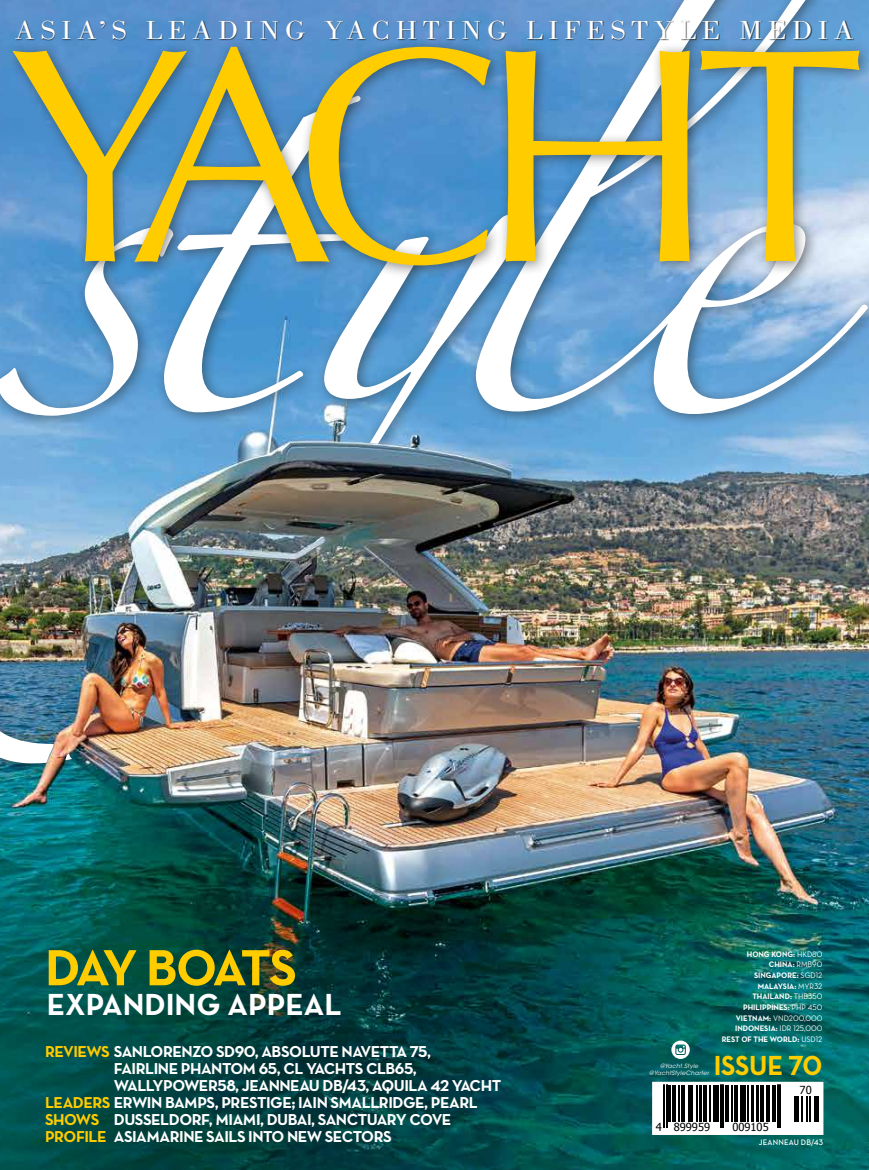
<style>
.page{position:relative;width:869px;height:1170px;background:#fff}
.page>*{position:absolute;margin:0;border:0;box-sizing:border-box;transform-origin:0 0}
.t1{font:51.62px "Neutra Text Bold Alt";letter-spacing:-.09em;color:#fc0}
.t2{font:31px "Neutra Text Bold Alt";color:#fff}
.t3{font:700 28.12px "Neutra Text";letter-spacing:-.01em;color:#fc0;scale:.95 1}
.t4{font:27px "Bodoni Std";letter-spacing:.19em;color:#fff;scale:1.11 1}
.t5{font:16.12px "Neutra Text Bold Alt";letter-spacing:-.03em;color:#fff}
.t6{font:11.12px "Tahoma";color:#000}
.t7{font:700 8.12px/10.6px "Neutra Text";color:#fff;text-align:right;scale:.95 1}
.t8{font:8.12px "Neutra Text Book Alt";color:#fff;scale:.95 1}
.t9{font:8.12px "Neutra Text Demi Alt";letter-spacing:.02em;color:#fff;scale:.95 1}
.t10{font:italic 5.88px/7.1px "ITC Avant Garde Std";letter-spacing:.04em;color:#fff;text-align:center}
.s1{color:#fc0}
.s2{font-family:"Neutra Text Book Alt";font-weight:400}
.s3{font-family:"Neutra Text";font-weight:700}
.s4{font-family:"Neutra Text Bold Alt";font-weight:400}
</style>
<div class="page">
<img style="left:0;top:777px;width:868px;height:392px">
<img style="left:0;top:816px;width:514px;height:353px">
<img style="left:0;top:0;width:868px;height:763px">
<div style="left:16px;top:20px;width:838px;height:21px;background:#1d1d1b;opacity:.7"></div>
<div style="left:5px;top:37px;width:863px;height:242px;background:#1d1d1b;opacity:.5"></div>
<svg style="left:12px;top:47px;width:847px;height:218px;background:#8ea99a"></svg>
<svg style="left:671px;top:1040px;width:18px;height:18px"></svg>
<svg style="left:654px;top:1084px;width:164px;height:47px"></svg>
<hr style="left:663px;top:1084px;width:1px;height:43px;background:#000">
<hr style="left:665px;top:1084px;width:2px;height:43px;background:#000">
<hr style="left:668px;top:1084px;width:2px;height:37px;background:#000">
<hr style="left:672px;top:1084px;width:3px;height:37px;background:#000">
<hr style="left:678px;top:1084px;width:1px;height:37px;background:#000">
<svg style="left:680px;top:1084px;width:4px;height:37px"></svg>
<hr style="left:688px;top:1084px;width:1px;height:37px;background:#000">
<hr style="left:690px;top:1084px;width:2px;height:37px;background:#000">
<hr style="left:696px;top:1084px;width:1px;height:37px;background:#000">
<hr style="left:699px;top:1084px;width:2px;height:37px;background:#000">
<svg style="left:702px;top:1084px;width:4px;height:37px"></svg>
<hr style="left:708px;top:1084px;width:2px;height:37px;background:#000">
<hr style="left:712px;top:1084px;width:1px;height:37px;background:#000">
<hr style="left:715px;top:1084px;width:3px;height:37px;background:#000">
<hr style="left:720px;top:1084px;width:1px;height:43px;background:#000">
<hr style="left:722px;top:1084px;width:1px;height:43px;background:#000">
<svg style="left:724px;top:1084px;width:4px;height:37px"></svg>
<hr style="left:731px;top:1084px;width:1px;height:37px;background:#000">
<svg style="left:733px;top:1084px;width:4px;height:37px"></svg>
<hr style="left:739px;top:1084px;width:1px;height:37px;background:#000">
<hr style="left:742px;top:1084px;width:3px;height:37px;background:#000">
<hr style="left:747px;top:1084px;width:1px;height:37px;background:#000">
<hr style="left:750px;top:1084px;width:3px;height:37px;background:#000">
<hr style="left:755px;top:1084px;width:3px;height:37px;background:#000">
<svg style="left:759px;top:1084px;width:4px;height:37px"></svg>
<hr style="left:765px;top:1084px;width:1px;height:37px;background:#000">
<hr style="left:768px;top:1084px;width:1px;height:37px;background:#000">
<svg style="left:771px;top:1084px;width:4px;height:37px"></svg>
<hr style="left:776px;top:1084px;width:1px;height:43px;background:#000">
<hr style="left:779px;top:1084px;width:1px;height:43px;background:#000">
<hr style="left:793px;top:1096px;width:2px;height:25px;background:#000">
<hr style="left:796px;top:1096px;width:2px;height:25px;background:#000">
<svg style="left:801px;top:1096px;width:8px;height:25px"></svg>
<hr style="left:813px;top:1096px;width:3px;height:25px;background:#000">
<svg style="left:817px;top:1096px;width:1px;height:25px"></svg>
<div style="left:651px;top:1081px;width:172px;height:53px;border:2px solid #fff"></div>
<img style="left:42px;top:440px;width:369px;height:358px">
<h3 class="t4" style="left:15px;top:15px;width:756px">ASIA’S LEADING YACHTING LIFESTYLE MEDIA</h3>
<h1 class="t1" style="left:45px;top:935px;width:253px">DAY BOATS</h1>
<h2 class="t2" style="left:47px;top:985px;width:296px">EXPANDING APPEAL</h2>
<p class="t5" style="left:45px;top:1041px;width:387px"><span class="s1">REVIEWS</span> SANLORENZO SD90, ABSOLUTE NAVETTA 75,</p>
<p class="t5" style="left:114px;top:1058px;width:304px">FAIRLINE PHANTOM 65, CL YACHTS CLB65,</p>
<p class="t5" style="left:114px;top:1075px;width:388px">WALLYPOWER58, JEANNEAU DB/43, AQUILA 42 YACHT</p>
<p class="t5" style="left:45px;top:1092px;width:434px"><span class="s1">LEADERS</span> ERWIN BAMPS, PRESTIGE; IAIN SMALLRIDGE, PEARL</p>
<p class="t5" style="left:45px;top:1109px;width:408px"><span class="s1">SHOWS</span> DUSSELDORF, MIAMI, DUBAI, SANCTUARY COVE</p>
<p class="t5" style="left:45px;top:1126px;width:348px"><span class="s1">PROFILE</span> ASIAMARINE SAILS INTO NEW SECTORS</p>
<p class="t7" style="left:742px;top:948px;width:85px">HONG KONG: <span class="s2">HKD80<br></span>CHINA: <span class="s2">RMB90<br></span>SINGAPORE: <span class="s2">SGD12<br></span>MALAYSIA: <span class="s2">MYR32<br></span>THAILAND: <span class="s2">THB350<br></span>PHILIPPINES: <span class="s2">PHP 450</span></p>
<p class="t8" style="left:735px;top:1012px;width:93px"><span class="s3">VIETNAM:</span> VND200,000</p>
<p class="t7" style="left:721px;top:1022px;width:107px">INDONESIA: <span class="s2">IDR 125,000<br></span>REST OF THE WORLD: <span class="s2">USD12</span></p>
<h3 class="t3" style="left:713px;top:1047px;width:116px">ISSUE <span class="s4">70</span></h3>
<p class="t10" style="left:649px;top:1061px;width:61px">@Yacht.Style @YachtStyleCharter</p>
<p class="t6" style="left:655px;top:1119px;width:56px">4 899959</p>
<p class="t6" style="left:732px;top:1119px;width:38px">009105</p>
<p class="t6" style="left:799px;top:1082px;width:14px">70</p>
<p class="t9" style="left:758px;top:1137px;width:69px">JEANNEAU DB/43</p>
</div>
